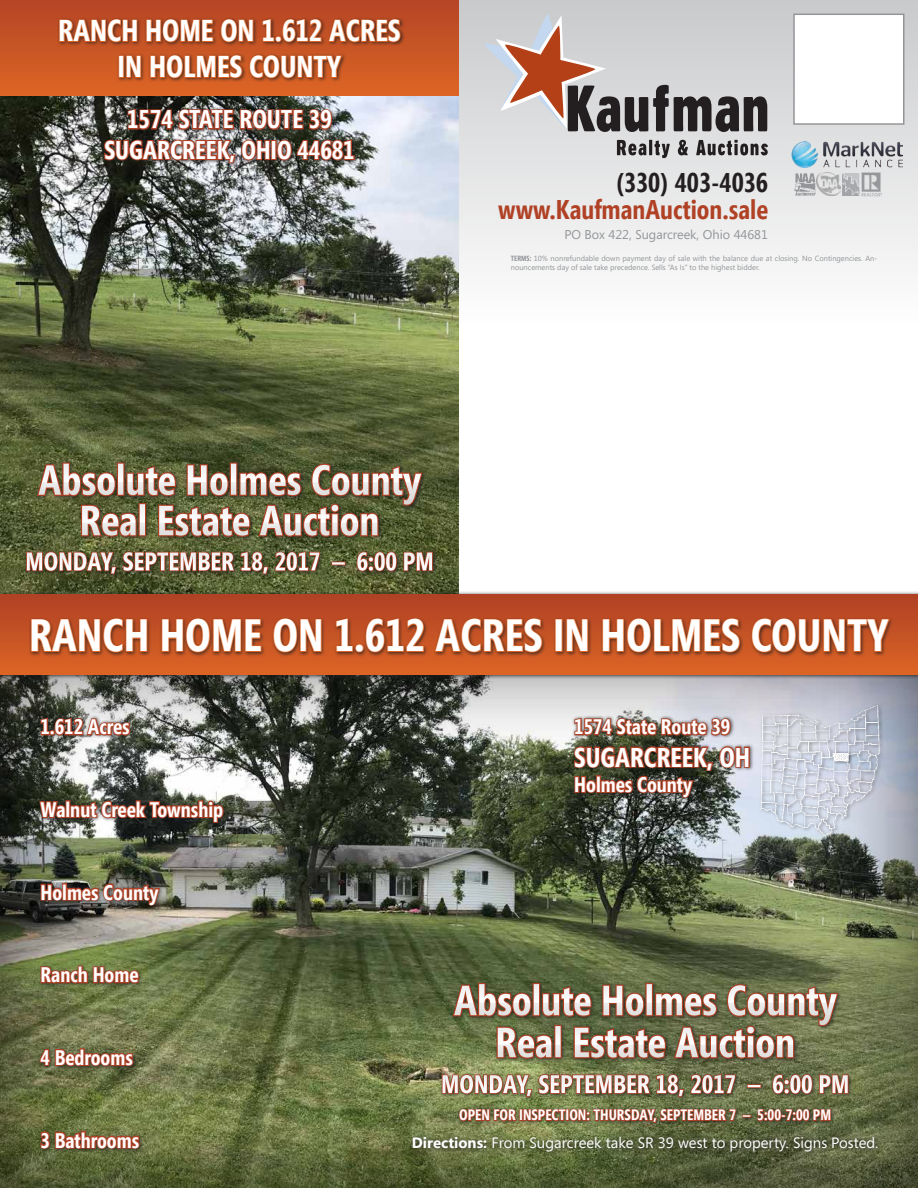
<style>
.page{position:relative;width:918px;height:1188px;background:#fff}
.page>*{position:absolute;margin:0;border:0;box-sizing:border-box;transform-origin:0 0}
.t1{font:700 45px "Segoe Condensed";color:#fff}
.t2{font:700 42px "Segoe Condensed";color:#fff}
.t3{font:700 30px/36px "Segoe Condensed";color:#fff;text-align:center}
.t4{font:700 27px "Segoe Condensed";color:#b04125}
.t5{font:700 27px "Segoe Condensed";color:#fff}
.t6{font:700 27px "Segoe Condensed";color:#231f20}
.t7{font:700 25.5px/30.6px "Segoe Condensed";color:#fff;text-align:center}
.t8{font:700 21px "Segoe Condensed";color:#fff}
.t9{font:15px "Segoe";color:#fff}
.t10{font:700 15px "Segoe Condensed";color:#fff}
.t11{font:12.75px "Segoe";color:#939598}
.t12{font:7.5px/9px "Segoe";color:#939598}
.s1{font-family:"Segoe Condensed";font-weight:700}
.s2{font-weight:700}
</style>
<div class="page">
<img style="left:0;top:96px;width:459px;height:496px">
<div style="left:0;top:660px;width:918px;height:528px;background:#231f20;opacity:.75"></div>
<div style="left:571px;top:715px;width:184px;height:87px;background:#231f20;opacity:.75"></div>
<svg style="left:572px;top:709px;width:179px;height:90px"></svg>
<div style="left:759px;top:703px;width:125px;height:136px;background:#231f20;opacity:.75"></div>
<img style="left:758px;top:701px;width:124px;height:136px">
<div style="left:0;top:0;width:459px;height:96px;background:linear-gradient(to bottom,#b34525,#dd6525)"></div>
<div style="left:0;top:592px;width:918px;height:88px;background:#231f20;opacity:.75"></div>
<div style="left:0;top:594px;width:918px;height:81px;background:linear-gradient(to bottom,#af4125,#dd6525)"></div>
<div style="left:28px;top:616px;width:866px;height:41px;background:#231f20;opacity:.75"></div>
<svg style="left:30px;top:599px;width:118px;height:55px"></svg>
<svg style="left:161px;top:618px;width:101px;height:35px"></svg>
<svg style="left:272px;top:618px;width:51px;height:36px"></svg>
<svg style="left:335px;top:617px;width:90px;height:36px"></svg>
<svg style="left:434px;top:599px;width:109px;height:54px"></svg>
<div style="left:555px;top:619px;width:8px;height:33px;border:2px solid #dc6424"></div>
<svg style="left:566px;top:618px;width:23px;height:36px"></svg>
<svg style="left:602px;top:618px;width:139px;height:35px"></svg>
<svg style="left:751px;top:618px;width:140px;height:36px"></svg>
<div style="left:37px;top:715px;width:191px;height:438px;background:#231f20;opacity:.75"></div>
<svg style="left:39px;top:682px;width:93px;height:60px"></svg>
<img style="left:38px;top:799px;width:187px;height:65px">
<svg style="left:39px;top:882px;width:122px;height:25px"></svg>
<svg style="left:39px;top:964px;width:101px;height:21px"></svg>
<svg style="left:39px;top:1039px;width:96px;height:33px"></svg>
<svg style="left:39px;top:1130px;width:102px;height:25px"></svg>
<svg style="left:25px;top:431px;width:409px;height:159px"></svg>
<div style="left:408px;top:1132px;width:476px;height:26px;background:#231f20;opacity:.9"></div>
<svg style="left:441px;top:951px;width:408px;height:186px"></svg>
<div style="left:459px;top:0;width:459px;height:324px;background:linear-gradient(to bottom,#c8c9cb,#fefefe)"></div>
<div style="left:793px;top:14px;width:111px;height:111px;background:#fff;border:2px solid #939598"></div>
<svg style="left:484px;top:14px;width:283px;height:118px"></svg>
<svg style="left:617px;top:140px;width:53px;height:18px"></svg>
<svg style="left:678px;top:140px;width:10px;height:15px"></svg>
<svg style="left:696px;top:140px;width:72px;height:16px"></svg>
<img style="left:792px;top:141px;width:110px;height:27px">
<img style="left:843px;top:173px;width:17px;height:22px">
<img style="left:817px;top:173px;width:24px;height:23px">
<img style="left:795px;top:173px;width:20px;height:23px">
<img style="left:862px;top:173px;width:20px;height:23px">
<div style="left:102px;top:107px;width:257px;height:61px;background:#231f20;opacity:.75"></div>
<svg style="left:59px;top:0;width:343px;height:164px"></svg>
<h3 class="t3" style="left:58px;top:13px;width:344px">RANCH HOME ON 1.612 ACRES<br>IN HOLMES COUNTY</h3>
<h3 class="t7" style="left:104px;top:104px;width:252px">1574 STATE ROUTE 39<br>SUGARCREEK, OHIO 44681</h3>
<h3 class="t6" style="left:616px;top:166px;width:154px">(330) 403-4036</h3>
<h3 class="t4" style="left:498px;top:193px;width:271px">www.KaufmanAuction.sale</h3>
<h3 class="t11" style="left:564px;top:225px;width:205px">PO Box 422, Sugarcreek, Ohio 44681</h3>
<p class="t12" style="left:511px;top:253px;width:368px"><span class="s1">TERMS:</span> 10% nonrefundable down payment day of sale with the balance due at closing. No Contingencies. An&shy;nouncements day of sale take precedence. Sells “As Is” to the highest bidder.</p>
<h2 class="t2" style="left:38px;top:454px;width:384px">Absolute Holmes County</h2>
<h2 class="t2" style="left:80px;top:494px;width:301px">Real Estate Auction</h2>
<h3 class="t7" style="left:25px;top:546px;width:410px">MONDAY, SEPTEMBER 18, 2017 – 6:00 PM</h3>
<h1 class="t1" style="left:29px;top:608px;width:861px">RANCH HOME ON 1.612 ACRES IN HOLMES COUNTY</h1>
<h3 class="t8" style="left:40px;top:714px;width:91px">1.612 Acres</h3>
<h3 class="t8" style="left:40px;top:796px;width:184px">Walnut Creek Township</h3>
<h3 class="t8" style="left:40px;top:879px;width:119px">Holmes County</h3>
<h3 class="t8" style="left:40px;top:962px;width:99px">Ranch Home</h3>
<h3 class="t8" style="left:40px;top:1044px;width:94px">4 Bedrooms</h3>
<h3 class="t8" style="left:40px;top:1127px;width:100px">3 Bathrooms</h3>
<h3 class="t8" style="left:574px;top:714px;width:157px">1574 State Route 39</h3>
<h3 class="t5" style="left:574px;top:740px;width:178px">SUGARCREEK, OH</h3>
<h3 class="t8" style="left:574px;top:771px;width:119px">Holmes County</h3>
<h2 class="t2" style="left:454px;top:974px;width:384px">Absolute Holmes County</h2>
<h2 class="t2" style="left:495px;top:1016px;width:301px">Real Estate Auction</h2>
<h3 class="t7" style="left:441px;top:1069px;width:410px">MONDAY, SEPTEMBER 18, 2017 – 6:00 PM</h3>
<h3 class="t10" style="left:459px;top:1106px;width:373px">OPEN FOR INSPECTION: THURSDAY, SEPTEMBER 7 – 5:00-7:00 PM</h3>
<h3 class="t9" style="left:412px;top:1132px;width:468px"><span class="s2">Directions:</span> From Sugarcreek take SR 39 west to property. Signs Posted.</h3>
</div>
